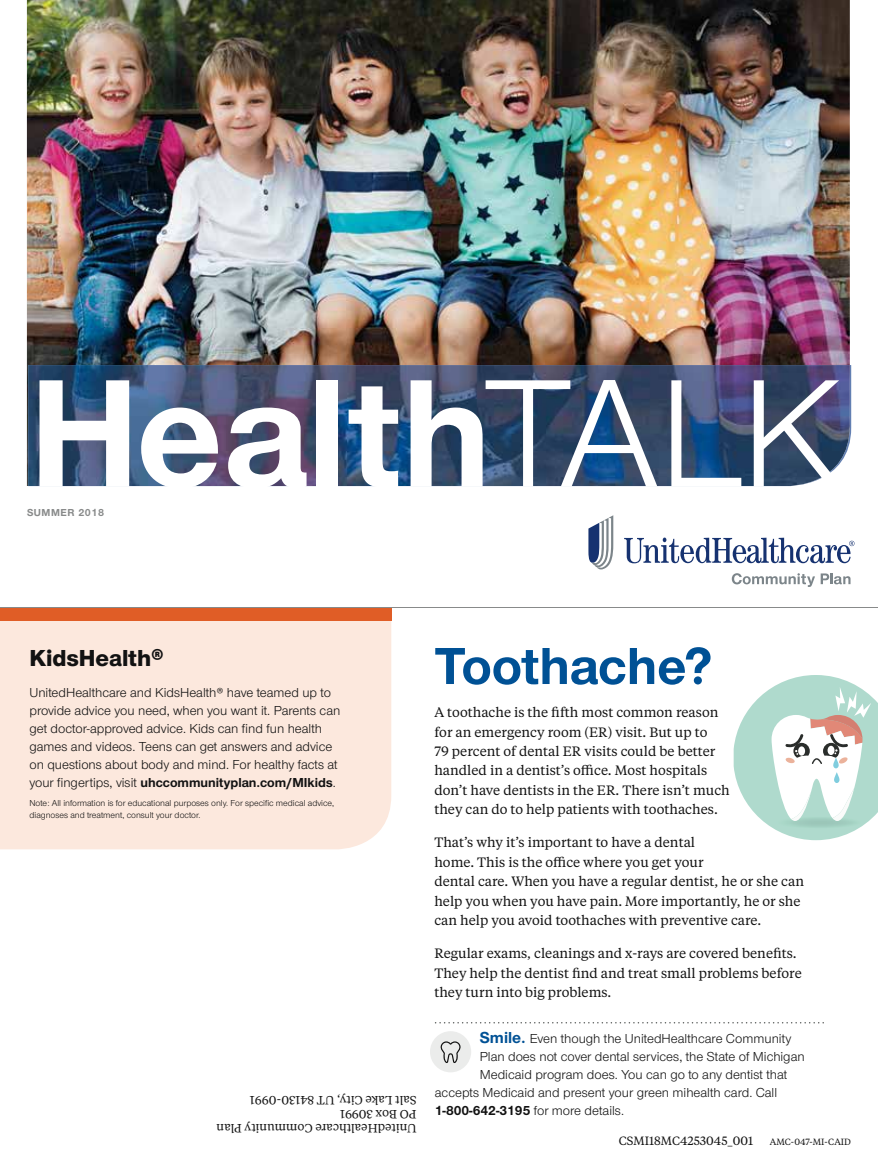
<style>
.page{position:relative;width:878px;height:1161px;background:#fff}
.page>*{position:absolute;margin:0;border:0;box-sizing:border-box;transform-origin:0 0}
.t1{font:700 159.3px "UHC Sans";color:#fff}
.t2{font:700 54px "UHC Sans";color:#005195}
.t3{font:800 24px "UHC Sans";color:#121212}
.t4{font:13.5px/19.5px "UHC Serif Text";color:#121212}
.t5{font:13.5px/18px "UHC Sans";color:#121212}
.t6{font:12px/14.2px "UHC Serif Text";color:#121212}
.t7{font:700 10.5px "UHC Sans";letter-spacing:.05em;color:#888a8a}
.t8{font:9px/12px "UHC Sans";color:#121212}
.t9{font:9px "UHC Serif Text";color:#121212}
.s1{font-weight:400}
.s2{font-weight:700}
.s3{font-weight:700;font-size:16.5px;color:#005195}
</style>
<div class="page">
<div style="left:0;top:621px;width:391px;height:228px;background:#fce8dd"></div>
<div style="left:0;top:607px;width:391px;height:14px;background:#e05d26"></div>
<hr style="left:0;top:607px;width:878px;height:1px;background:#888a8a">
<img style="left:27px;top:0;width:822px;height:486px">
<img style="left:28px;top:365px;width:821px;height:121px">
<svg style="left:624px;top:538px;width:230px;height:25px"></svg>
<svg style="left:588px;top:515px;width:25px;height:55px"></svg>
<svg style="left:731px;top:573px;width:119px;height:14px"></svg>
<svg style="left:435px;top:1022px;width:389px;height:2px"></svg>
<div style="left:430px;top:1031px;width:41px;height:41px;background:#ebeceb;border-radius:50%"></div>
<svg style="left:440px;top:1041px;width:20px;height:22px"></svg>
<svg style="left:733px;top:675px;width:145px;height:165px"></svg>
<h1 class="t1" style="left:29px;top:326px;width:813px">Health<span class="s1">TALK</span></h1>
<p class="t7" style="left:27px;top:505px;width:79px">SUMMER 2018</p>
<h3 class="t3" style="left:29px;top:641px;width:136px">KidsHealth®</h3>
<p class="t5" style="left:29px;top:683px;width:312px">UnitedHealthcare and KidsHealth® have teamed up to provide advice you need, when you want it. Parents can get doctor-approved advice. Kids can find fun health games and videos. Teens can get answers and advice on questions about body and mind. For healthy facts at your fingertips, visit <span class="s2">uhccommunityplan.com/MIkids</span>.</p>
<p class="t8" style="left:29px;top:797px;width:306px">Note: All information is for educational purposes only. For specific medical advice, diagnoses and treatment, consult your doctor.</p>
<p class="t6" style="left:416px;top:1136px;width:201px;rotate:-180deg">UnitedHealthcare Community Plan<br>PO Box 30991<br>Salt Lake City, UT 84130-0991</p>
<h2 class="t2" style="left:434px;top:630px;width:279px">Toothache?</h2>
<p class="t4" style="left:434px;top:702px;width:297px">A toothache is the fifth most common reason for an emergency room (ER) visit. But up to<br>79 percent of dental ER visits could be better handled in a dentist’s office. Most hospitals don’t have dentists in the ER. There isn’t much they can do to help patients with toothaches.</p>
<p class="t4" style="left:434px;top:832px;width:371px">That’s why it’s important to have a dental<br>home. This is the office where you get your<br>dental care. When you have a regular dentist, he or she can help you when you have pain. More importantly, he or she can help you avoid toothaches with preventive care.</p>
<p class="t4" style="left:434px;top:943px;width:369px">Regular exams, cleanings and x-rays are covered benefits.<br>They help the dentist find and treat small problems before they turn into big problems.</p>
<p class="t5" style="left:480px;top:1029px;width:313px"><span class="s3">Smile.</span> Even though the UnitedHealthcare Community</p>
<p class="t5" style="left:480px;top:1047px;width:326px">Plan does not cover dental services, the State of Michigan</p>
<p class="t5" style="left:480px;top:1065px;width:309px">Medicaid program does. You can go to any dentist that</p>
<p class="t5" style="left:435px;top:1083px;width:344px">accepts Medicaid and present your green mihealth card. Call</p>
<p class="t5" style="left:435px;top:1101px;width:191px"><span class="s2">1-800-642-3195</span> for more details.</p>
<p class="t6" style="left:618px;top:1134px;width:136px">CSMI18MC4253045_001</p>
<p class="t9" style="left:769px;top:1135px;width:83px">AMC-047-MI-CAID</p>
</div>
